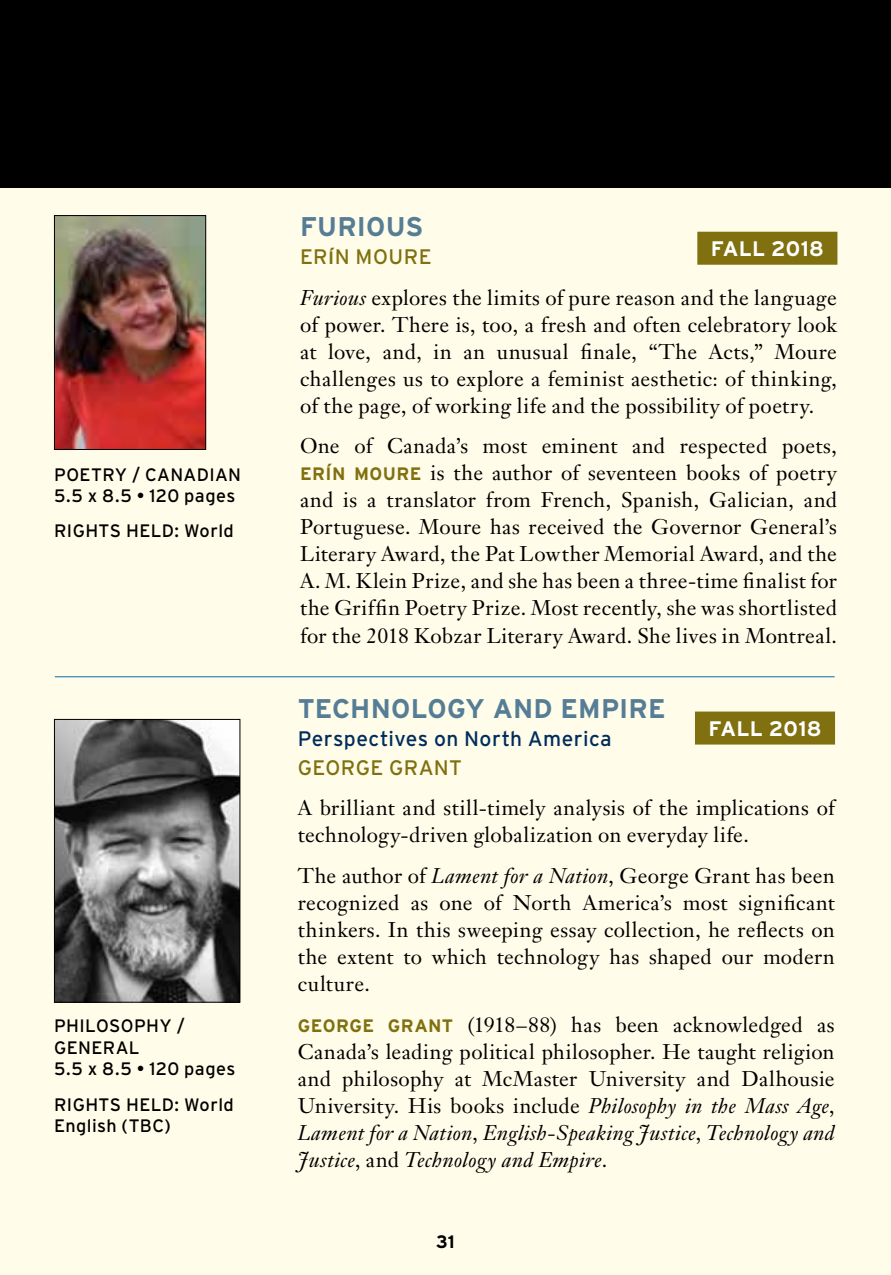
<style>
.page{position:relative;width:891px;height:1275px;background:#fff}
.page>*{position:absolute;margin:0;border:0;box-sizing:border-box;transform-origin:0 0}
.t1{font:700 27px "Interstate";letter-spacing:.01em;color:#567d96}
.t2{font:21px/27px "Janson Text";letter-spacing:.015em;color:#000;text-align:justify}
.t3{font:21px "Interstate";letter-spacing:.02em;color:#002d5d}
.t4{font:21px "Interstate";letter-spacing:.02em;color:#80700f}
.t5{font:700 21px "Interstate";letter-spacing:.015em;color:#fff}
.t6{font:18px/21.6px "Interstate";letter-spacing:.02em;color:#000}
.t7{font:700 18px "Interstate";color:#000}
.s1{font-weight:700;font-size:18px}
.s2{font-style:italic}
.s3{font-family:"Interstate";font-weight:700;font-size:18px;color:#80700f}
</style>
<div class="page">
<div style="left:0;top:0;width:891px;height:1274px;background:#fffde9"></div>
<div style="left:697px;top:232px;width:140px;height:33px;background:#80700f"></div>
<hr style="left:55px;top:676px;width:780px;height:1px;background:#3682b2">
<div style="left:695px;top:711px;width:140px;height:33px;background:#80700f"></div>
<img style="left:56px;top:721px;width:182px;height:279px">
<div style="left:54px;top:719px;width:186px;height:283px;border:1px solid #000"></div>
<img style="left:56px;top:217px;width:148px;height:231px">
<div style="left:54px;top:215px;width:152px;height:235px;border:1px solid #000"></div>
<div style="left:0;top:0;width:891px;height:187px;background:#000"></div>
<p class="t6" style="left:54px;top:463px;width:189px">POETRY / CANADIAN<br>5.5 x 8.5 • 120 pages</p>
<p class="t6" style="left:54px;top:520px;width:181px">RIGHTS HELD: World</p>
<p class="t6" style="left:54px;top:1014px;width:183px">PHILOSOPHY /<br>GENERAL<br>5.5 x 8.5 • 120 pages</p>
<p class="t6" style="left:54px;top:1093px;width:181px">RIGHTS HELD: World<br>English (TBC)</p>
<p class="t1" style="left:300px;top:211px;width:125px">FURIOUS</p>
<p class="t4" style="left:300px;top:245px;width:133px">ER<span class="s1">Í</span>N MOURE</p>
<p class="t2" style="left:300px;top:284px;width:538px"><span class="s2">Furious</span> explores the limits of pure reason and the language of power. There is, too, a fresh and often celebratory look at love, and, in an unusual finale, “The Acts,” Moure challenges us to explore a feminist aesthetic: of thinking, of the page, of working life and the possibility of poetry.</p>
<p class="t2" style="left:300px;top:432px;width:538px">One of Canada’s most eminent and respected poets, <span class="s3">ERÍN MOURE</span> is the author of seventeen books of poetry and is a translator from French, Spanish, Galician, and Portuguese. Moure has received the Governor General’s Literary Award, the Pat Lowther Memorial Award, and the A. M. Klein Prize, and she has been a three-time finalist for the Griffin Poetry Prize. Most recently, she was shortlisted for the 2018 Kobzar Literary Award. She lives in Montreal.</p>
<p class="t5" style="left:711px;top:237px;width:115px">FALL 2018</p>
<p class="t1" style="left:298px;top:693px;width:369px">TECHNOLOGY AND EMPIRE</p>
<p class="t3" style="left:298px;top:727px;width:316px">Perspectives on North America</p>
<p class="t4" style="left:298px;top:755px;width:166px">GEORGE GRANT</p>
<p class="t2" style="left:298px;top:794px;width:538px">A brilliant and still-timely analysis of the implications of technology-driven globalization on everyday life.</p>
<p class="t2" style="left:298px;top:862px;width:538px">The author of <span class="s2">Lament for a Nation</span>, George Grant has been recognized as one of North America’s most significant thinkers. In this sweeping essay collection, he reflects on the extent to which technology has shaped our modern culture.</p>
<p class="t2" style="left:298px;top:1010px;width:538px"><span class="s3">GEORGE GRANT</span> (1918–88) has been acknowledged as Canada’s leading political philosopher. He taught religion and philosophy at McMaster University and Dalhousie University. His books include <span class="s2">Philosophy in the Mass Age</span>, <span class="s2">Lament for a Nation</span>, <span class="s2">English-Speaking Justice</span>, <span class="s2">Technology and Justice</span>, and <span class="s2">Technology and Empire</span>.</p>
<p class="t5" style="left:708px;top:716px;width:115px">FALL 2018</p>
<p class="t7" style="left:436px;top:1231px;width:20px">31</p>
</div>
